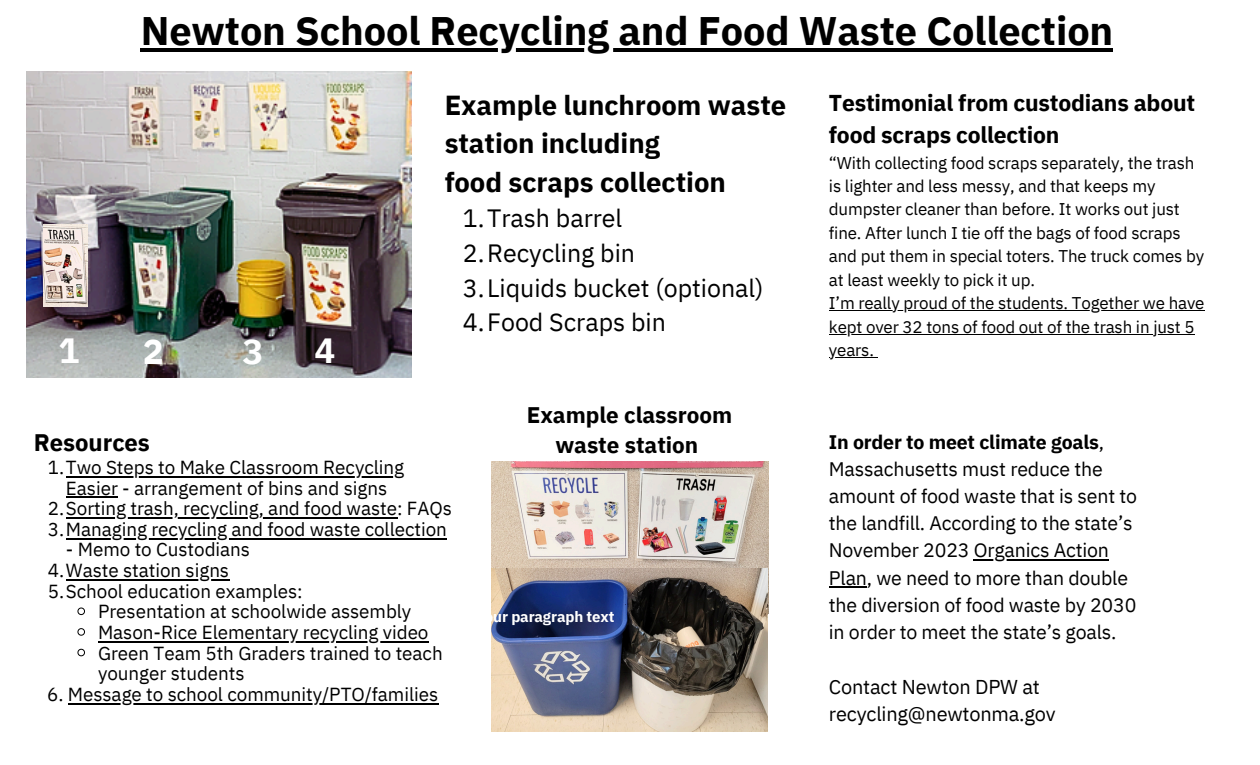
<style>
.page{position:relative;width:1260px;height:765px;background:#fff}
.page>*{position:absolute;margin:0;border:0;box-sizing:border-box;transform-origin:0 0}
.t1{font:700 39.75px "IBM Plex Sans";letter-spacing:-.005em;color:#000}
.t2{font:700 35px "IBM Plex Sans";color:#fff}
.t3{font:700 27.5px/38.5px "IBM Plex Sans";color:#000}
.t4{font:25px "IBM Plex Sans";color:#000}
.t5{font:700 23.88px "IBM Plex Sans";letter-spacing:-.005em;color:#000}
.t6{font:700 22.88px/31.9px "IBM Plex Sans";letter-spacing:-.01em;color:#000}
.t7{font:700 22.5px/31px "IBM Plex Sans";color:#000;text-align:center}
.t8{font:20px/27.2px "IBM Plex Sans";letter-spacing:-.01em;color:#000}
.t9{font:19.5px/27.2px "IBM Plex Sans";letter-spacing:-.01em;color:#000}
.t10{font:18.88px/20.6px "IBM Plex Sans";letter-spacing:-.005em;color:#000;text-align:center}
.t11{font:17px/23.5px "IBM Plex Sans";letter-spacing:-.01em;color:#000}
.t12{font:700 15px "IBM Plex Sans";letter-spacing:-.01em;color:#fff}
.s1{font-weight:700}
</style>
<div class="page">
<hr style="left:66px;top:476px;width:338px;height:2px;background:#000">
<hr style="left:66px;top:496px;width:52px;height:2px;background:#000">
<hr style="left:66px;top:517px;width:331px;height:2px;background:#000">
<hr style="left:66px;top:538px;width:381px;height:2px;background:#000">
<hr style="left:66px;top:579px;width:163px;height:2px;background:#000">
<svg style="left:77px;top:607px;width:8px;height:9px"></svg>
<svg style="left:77px;top:628px;width:8px;height:8px"></svg>
<hr style="left:98px;top:641px;width:330px;height:2px;background:#000">
<svg style="left:77px;top:648px;width:8px;height:9px"></svg>
<hr style="left:68px;top:703px;width:370px;height:2px;background:#000">
<img style="left:491px;top:461px;width:278px;height:153px">
<img style="left:491px;top:569px;width:277px;height:163px">
<img style="left:27px;top:71px;width:384px;height:307px">
<img style="left:43px;top:225px;width:45px;height:82px">
<hr style="left:141px;top:48px;width:972px;height:4px;background:#000">
<hr style="left:829px;top:310px;width:375px;height:1px;background:#000">
<hr style="left:829px;top:334px;width:366px;height:1px;background:#000">
<hr style="left:829px;top:357px;width:45px;height:1px;background:#000">
<hr style="left:974px;top:559px;width:135px;height:2px;background:#000">
<hr style="left:829px;top:587px;width:38px;height:1px;background:#000">
<h5 class="t1" style="left:141px;top:4px;width:974px">Newton School Recycling and Food Waste Collection</h5>
<p class="t2" style="left:59px;top:327px;width:22px">1</p>
<p class="t2" style="left:143px;top:328px;width:22px">2</p>
<p class="t2" style="left:243px;top:328px;width:22px">3</p>
<h4 class="t2" style="left:315px;top:327px;width:22px">4</h4>
<p class="t3" style="left:445px;top:85px;width:343px">Example lunchroom waste station including<br>food scraps collection</p>
<p class="t4" style="left:463px;top:202px;width:161px">1.Trash barrel</p>
<p class="t4" style="left:463px;top:236px;width:174px">2.Recycling bin</p>
<p class="t4" style="left:463px;top:271px;width:302px">3.Liquids bucket (optional)</p>
<p class="t4" style="left:463px;top:306px;width:204px">4.Food Scraps bin</p>
<p class="t5" style="left:34px;top:427px;width:118px">Resources</p>
<p class="t10" style="left:48px;top:457px;width:358px">1.Two Steps to Make Classroom Recycling<br>Easier - arrangement of bins and signs</p>
<p class="t10" style="left:48px;top:498px;width:406px">2.Sorting trash, recycling, and food waste: FAQs</p>
<p class="t10" style="left:48px;top:518px;width:401px">3.Managing recycling and food waste collection</p>
<p class="t10" style="left:66px;top:539px;width:186px">- Memo to Custodians</p>
<p class="t10" style="left:48px;top:560px;width:183px">4.Waste station signs</p>
<p class="t10" style="left:48px;top:580px;width:256px">5.School education examples:</p>
<p class="t10" style="left:98px;top:601px;width:315px">Presentation at schoolwide assembly</p>
<h2 class="t10" style="left:98px;top:622px;width:332px">Mason-Rice Elementary recycling video</h2>
<p class="t10" style="left:98px;top:642px;width:346px;text-align:left">Green Team 5th Graders trained to teach younger students</p>
<p class="t10" style="left:47px;top:683px;width:393px">6. Message to school community/PTO/families</p>
<p class="t7" style="left:527px;top:399px;width:207px">Example classroom waste station</p>
<p class="t12" style="left:475px;top:607px;width:141px">Your paragraph text</p>
<p class="t6" style="left:829px;top:87px;width:368px">Testimonial from custodians about food scraps collection</p>
<p class="t11" style="left:829px;top:150px;width:377px">“With collecting food scraps separately, the trash is lighter and less messy, and that keeps my dumpster cleaner than before. It works out just fine. After lunch I tie off the bags of food scraps and put them in special toters. The truck comes by at least weekly to pick it up.</p>
<p class="t11" style="left:829px;top:291px;width:377px">I’m really proud of the students. Together we have</p>
<p class="t11" style="left:829px;top:315px;width:367px">kept over 32 tons of food out of the trash in just 5</p>
<h5 class="t11" style="left:829px;top:338px;width:47px">years.</h5>
<h5 class="t9" style="left:829px;top:428px;width:310px"><span class="s1">In order to meet climate goals</span>, Massachusetts must reduce the amount of food waste that is sent to the landfill. According to the state’s November 2023 Organics Action Plan, we need to more than double the diversion of food waste by 2030 in order to meet the state’s goals.</h5>
<p class="t8" style="left:829px;top:673px;width:228px">Contact Newton DPW at recycling@newtonma.gov</p>
</div>
